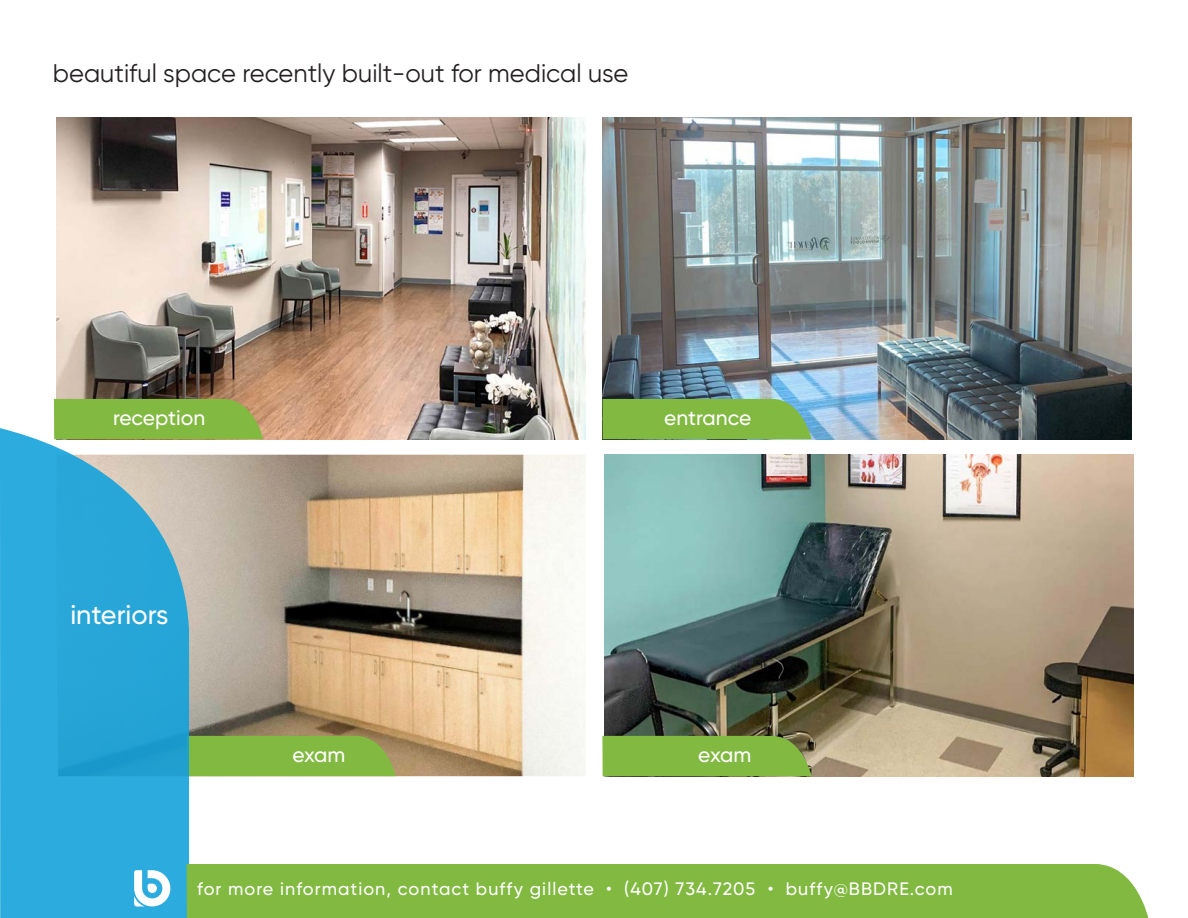
<style>
.page{position:relative;width:1188px;height:918px;background:#fff}
.page>*{position:absolute;margin:0;border:0;box-sizing:border-box;transform-origin:0 0}
.t1{font:500 27px "Gilroy";color:#fff}
.t2{font:25.5px "Gilroy";color:#231f20}
.t3{font:500 21px "Gilroy";color:#fff}
.t4{font:500 18px "Gilroy";letter-spacing:.06em;color:#fff}
</style>
<div class="page">
<img style="left:605px;top:455px;width:529px;height:321px">
<img style="left:56px;top:118px;width:530px;height:321px">
<img style="left:602px;top:118px;width:530px;height:321px">
<img style="left:189px;top:455px;width:396px;height:321px">
<div style="left:54px;top:399px;width:209px;height:40px;background:#81b941"></div>
<div style="left:602px;top:399px;width:210px;height:40px;background:#81b941"></div>
<div style="left:602px;top:736px;width:210px;height:40px;background:#81b941"></div>
<div style="left:189px;top:736px;width:207px;height:40px;background:#81b941"></div>
<svg style="left:0;top:428px;width:189px;height:436px;background:#3cacd5"></svg>
<svg style="left:0;top:864px;width:1148px;height:54px;background:#76b75a"></svg>
<svg style="left:134px;top:870px;width:36px;height:37px"></svg>
<p class="t2" style="left:53px;top:57px;width:577px">beautiful space recently built-out for medical use</p>
<p class="t3" style="left:113px;top:405px;width:94px">reception</p>
<p class="t3" style="left:664px;top:405px;width:89px">entrance</p>
<p class="t1" style="left:70px;top:598px;width:100px">interiors</p>
<p class="t3" style="left:292px;top:742px;width:54px">exam</p>
<p class="t3" style="left:698px;top:742px;width:54px">exam</p>
<p class="t4" style="left:197px;top:878px;width:757px">for more information, contact buffy gillette • (407) 734.7205 • buffy@BBDRE.com</p>
</div>
